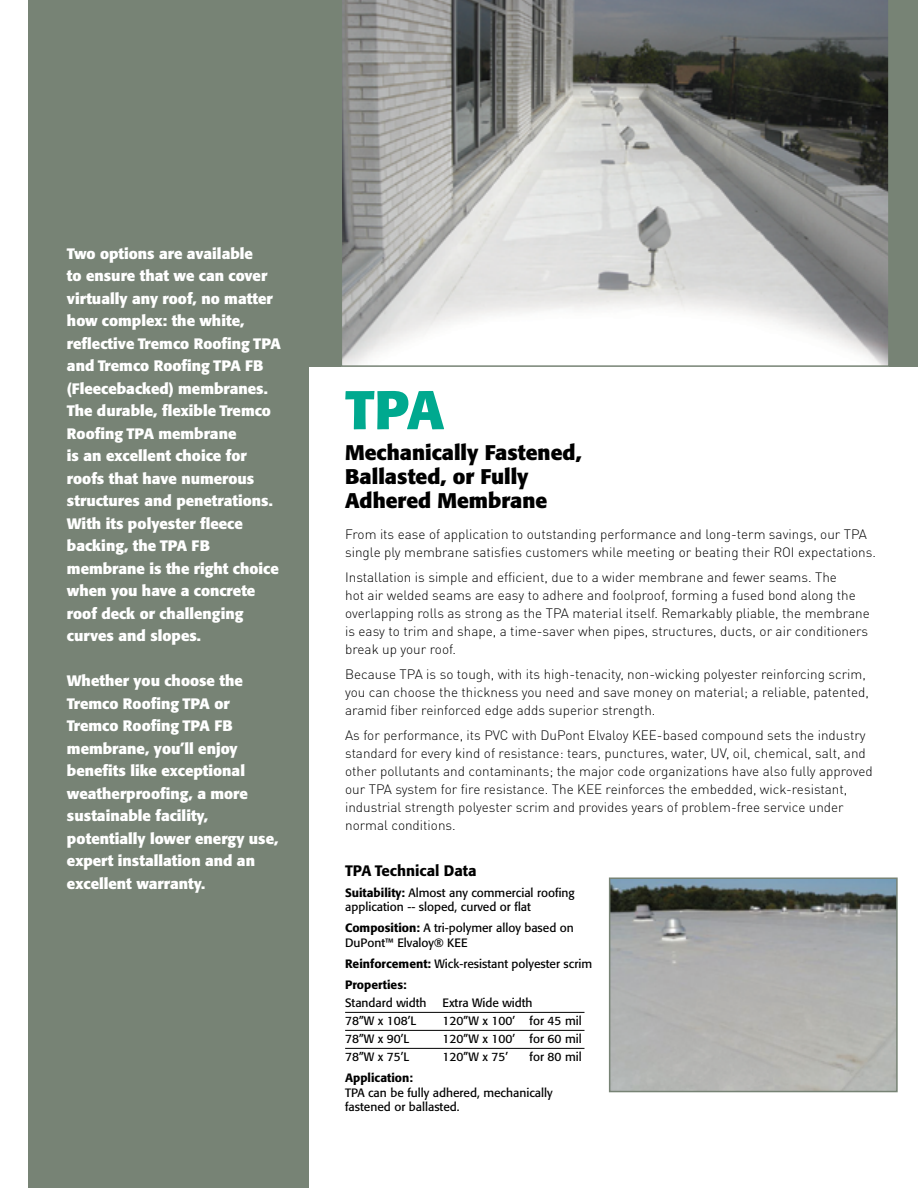
<style>
.page{position:relative;width:918px;height:1188px;background:#fff}
.page>*{position:absolute;margin:0;border:0;box-sizing:border-box;transform-origin:0 0}
.t1{font:700 54px "Formata Pro";color:#00a98f}
.t2{font:700 21px/24px "Formata Pro";color:#000}
.t3{font:700 15px/22.5px "Formata Pro";color:#fff}
.t4{font:500 15px "Formata Pro";color:#000}
.t5{font:300 13.5px/18px "DINOT";color:#000}
.t6{font:12px/14.4px "Formata Pro";color:#000}
.t7{font:500 12px "Formata Pro";color:#000}
.s1{font-weight:500}
</style>
<div class="page">
<div style="left:308px;top:0;width:610px;height:367px;background:#778375"></div>
<svg style="left:341px;top:0;width:549px;height:367px;background:#a3a4a3"></svg>
<div style="left:28px;top:0;width:280px;height:1188px;background:#778375"></div>
<img style="left:612px;top:881px;width:283px;height:208px">
<div style="left:609px;top:878px;width:289px;height:214px;border:2px solid #778375"></div>
<hr style="left:345px;top:1012px;width:240px;height:1px;background:#000">
<hr style="left:345px;top:1030px;width:240px;height:1px;background:#000">
<hr style="left:345px;top:1048px;width:240px;height:1px;background:#000">
<p class="t3" style="left:67px;top:242px;width:215px">Two options are available<br>to ensure that we can cover virtually any roof, no matter how complex: the white, reflective Tremco Roofing TPA and Tremco Roofing TPA FB (Fleecebacked) membranes.<br>The durable, flexible Tremco<br>Roofing TPA membrane<br>is an excellent choice for roofs that have numerous structures and penetrations.<br>With its polyester fleece backing, the TPA FB membrane is the right choice when you have a concrete roof deck or challenging curves and slopes.</p>
<p class="t3" style="left:67px;top:670px;width:213px">Whether you choose the<br>Tremco Roofing TPA or<br>Tremco Roofing TPA FB membrane, you’ll enjoy benefits like exceptional weatherproofing, a more sustainable facility, potentially lower energy use, expert installation and an excellent warranty.</p>
<h1 class="t1" style="left:345px;top:375px;width:100px">TPA</h1>
<h2 class="t2" style="left:345px;top:441px;width:238px">Mechanically Fastened,<br>Ballasted, or Fully<br>Adhered Membrane</h2>
<p class="t5" style="left:345px;top:526px;width:532px">From its ease of application to outstanding performance and long-term savings, our TPA single ply membrane satisfies customers while meeting or beating their ROI expectations.</p>
<p class="t5" style="left:345px;top:568px;width:526px">Installation is simple and efficient, due to a wider membrane and fewer seams. The<br>hot air welded seams are easy to adhere and foolproof, forming a fused bond along the overlapping rolls as strong as the TPA material itself. Remarkably pliable, the membrane is easy to trim and shape, a time-saver when pipes, structures, ducts, or air conditioners break up your roof.</p>
<p class="t5" style="left:345px;top:665px;width:525px">Because TPA is so tough, with its high-tenacity, non-wicking polyester reinforcing scrim, you can choose the thickness you need and save money on material; a reliable, patented, aramid fiber reinforced edge adds superior strength.</p>
<p class="t5" style="left:345px;top:726px;width:529px">As for performance, its PVC with DuPont Elvaloy KEE-based compound sets the industry standard for every kind of resistance: tears, punctures, water, UV, oil, chemical, salt, and other pollutants and contaminants; the major code organizations have also fully approved our TPA system for fire resistance. The KEE reinforces the embedded, wick-resistant, industrial strength polyester scrim and provides years of problem-free service under normal conditions.</p>
<p class="t4" style="left:345px;top:861px;width:133px">TPA Technical Data</p>
<p class="t6" style="left:345px;top:885px;width:231px"><span class="s1">Suitability:</span> Almost any commercial roofing application -- sloped, curved or flat</p>
<p class="t6" style="left:345px;top:921px;width:230px"><span class="s1">Composition:</span> A tri-polymer alloy based on<br>DuPont™ Elvaloy® KEE</p>
<p class="t6" style="left:345px;top:953px;width:248px;line-height:21.1px"><span class="s1">Reinforcement:</span> Wick-resistant polyester scrim<br><span class="s1">Properties:</span></p>
<p class="t6" style="left:345px;top:996px;width:83px">Standard width</p>
<p class="t6" style="left:443px;top:996px;width:92px">Extra Wide width</p>
<p class="t6" style="left:345px;top:1014px;width:73px">78”W x 108’L</p>
<p class="t6" style="left:443px;top:1014px;width:141px">120”W x 100’ for 45 mil</p>
<p class="t6" style="left:345px;top:1032px;width:66px">78”W x 90’L</p>
<p class="t6" style="left:443px;top:1032px;width:141px">120”W x 100’ for 60 mil</p>
<p class="t6" style="left:345px;top:1050px;width:66px">78”W x 75’L</p>
<p class="t6" style="left:443px;top:1050px;width:67px">120”W x 75’</p>
<p class="t6" style="left:530px;top:1050px;width:54px">for 80 mil</p>
<p class="t7" style="left:345px;top:1070px;width:69px">Application:</p>
<p class="t6" style="left:345px;top:1085px;width:209px">TPA can be fully adhered, mechanically fastened or ballasted.</p>
</div>
